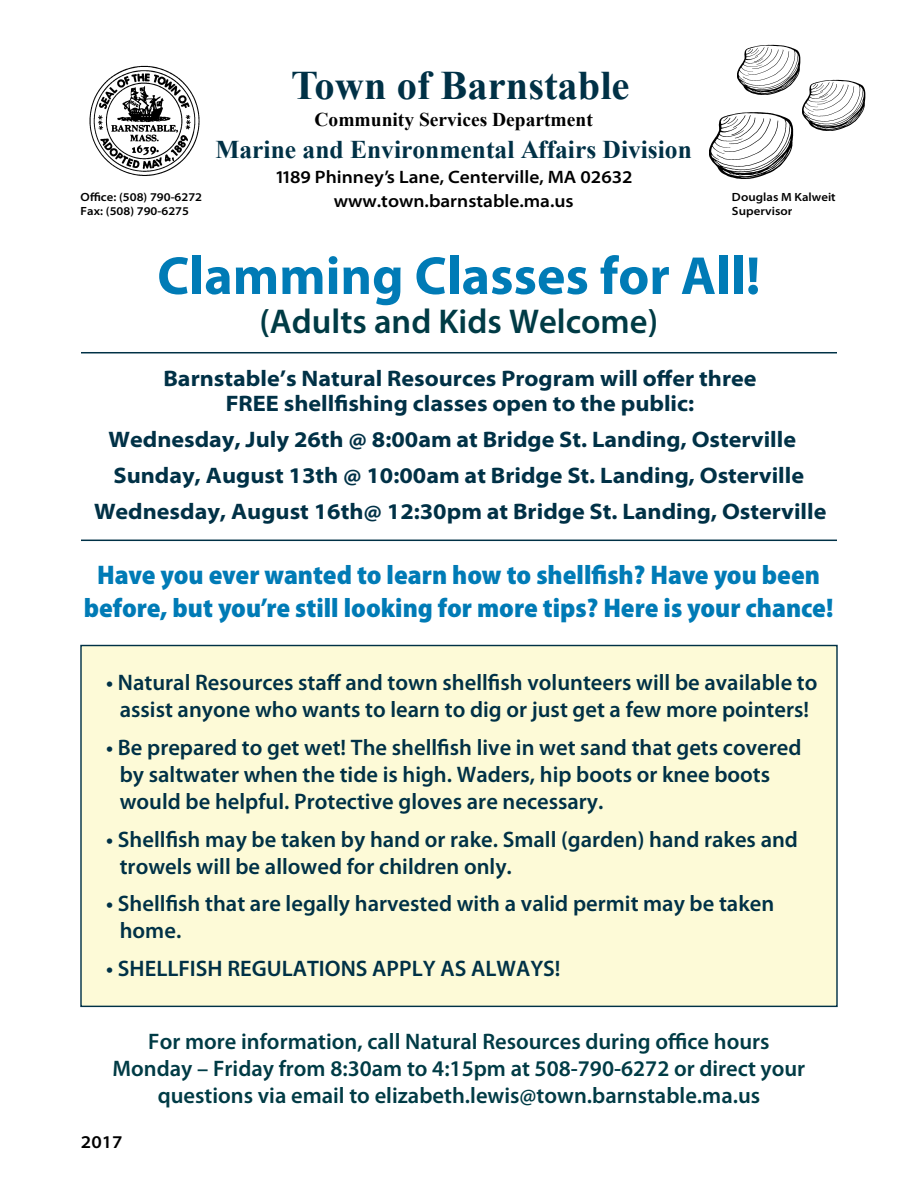
<style>
.page{position:relative;width:918px;height:1188px;background:#fff}
.page>*{position:absolute;margin:0;border:0;box-sizing:border-box;transform-origin:0 0}
.t1{font:700 54px "Myriad Pro";color:#007bb6}
.t2{font:700 40.5px "Times New Roman";color:#003146}
.t3{font:600 34.5px "Myriad Pro";color:#003b45}
.t4{font:900 semi-condensed 27px/33px "Myriad Pro";color:#007bb6;text-align:center}
.t5{font:700 25.5px "Times New Roman";color:#003146}
.t6{font:600 22.5px/27px "Myriad Pro";color:#003146}
.t7{font:700 semi-expanded 22.5px/25.5px "Myriad Pro";color:#003146;text-align:center}
.t8{font:600 22.5px/27px "Myriad Pro";color:#003b45;text-align:center}
.t9{font:700 19.5px "Times New Roman";color:#000}
.t10{font:600 semi-expanded 18px/24px "Myriad Pro";color:#000;text-align:center}
.t11{font:600 semi-expanded 11.85px/14.2px "Myriad Pro";letter-spacing:.005em;color:#000}
</style>
<div class="page">
<img style="left:89px;top:65px;width:111px;height:111px">
<div style="left:80px;top:645px;width:758px;height:362px;background:#fdfad7;border:1px solid #003146"></div>
<hr style="left:81px;top:352px;width:756px;height:1px;background:#003146">
<hr style="left:81px;top:540px;width:756px;height:1px;background:#003146">
<img style="left:802px;top:80px;width:64px;height:50px">
<img style="left:737px;top:44px;width:63px;height:51px">
<img style="left:709px;top:112px;width:85px;height:67px">
<h2 class="t2" style="left:291px;top:58px;width:340px">Town of Barnstable</h2>
<p class="t9" style="left:315px;top:106px;width:280px">Community Services Department</p>
<p class="t5" style="left:216px;top:132px;width:478px">Marine and Environmental Affairs Division</p>
<p class="t10" style="left:275px;top:165px;width:359px">1189 Phinney’s Lane, Centerville, MA 02632 www.town.barnstable.ma.us</p>
<p class="t11" style="left:81px;top:190px;width:123px">Office: (508) 790-6272<br>Fax: (508) 790-6275</p>
<p class="t11" style="left:732px;top:190px;width:105px">Douglas M Kalweit<br>Supervisor</p>
<h1 class="t1" style="left:157px;top:246px;width:605px">Clamming Classes for All!</h1>
<h3 class="t3" style="left:260px;top:302px;width:400px">(Adults and Kids Welcome)</h3>
<p class="t7" style="left:163px;top:366px;width:595px">Barnstable’s Natural Resources Program will offer three<br>FREE shellfishing classes open to the public:</p>
<p class="t7" style="left:109px;top:427px;width:689px">Wednesday, July 26th @ 8:00am at Bridge St. Landing, Osterville</p>
<p class="t7" style="left:113px;top:463px;width:692px">Sunday, August 13th @ 10:00am at Bridge St. Landing, Osterville</p>
<p class="t7" style="left:94px;top:499px;width:734px">Wednesday, August 16th@ 12:30pm at Bridge St. Landing, Osterville</p>
<p class="t4" style="left:84px;top:558px;width:751px">Have you ever wanted to learn how to shellfish? Have you been before, but you’re still looking for more tips? Here is your chance!</p>
<p class="t6" style="left:106px;top:670px;width:713px;text-align:center">• Natural Resources staff and town shellfish volunteers will be available to assist anyone who wants to learn to dig or just get a few more pointers!</p>
<p class="t6" style="left:120px;top:734px;width:683px;text-indent:-14px">• Be prepared to get wet! The shellfish live in wet sand that gets covered by saltwater when the tide is high. Waders, hip boots or knee boots would be helpful. Protective gloves are necessary.</p>
<p class="t6" style="left:120px;top:826px;width:680px;text-indent:-14px">• Shellfish may be taken by hand or rake. Small (garden) hand rakes and trowels will be allowed for children only.</p>
<p class="t6" style="left:120px;top:890px;width:656px;text-indent:-14px">• Shellfish that are legally harvested with a valid permit may be taken home.</p>
<p class="t6" style="left:106px;top:955px;width:456px">• SHELLFISH REGULATIONS APPLY AS ALWAYS!</p>
<p class="t8" style="left:113px;top:1029px;width:694px">For more information, call Natural Resources during office hours<br>Monday – Friday from 8:30am to 4:15pm at 508-790-6272 or direct your questions via email to elizabeth.lewis@town.barnstable.ma.us</p>
<p class="t10" style="left:81px;top:1130px;width:43px">2017</p>
</div>
